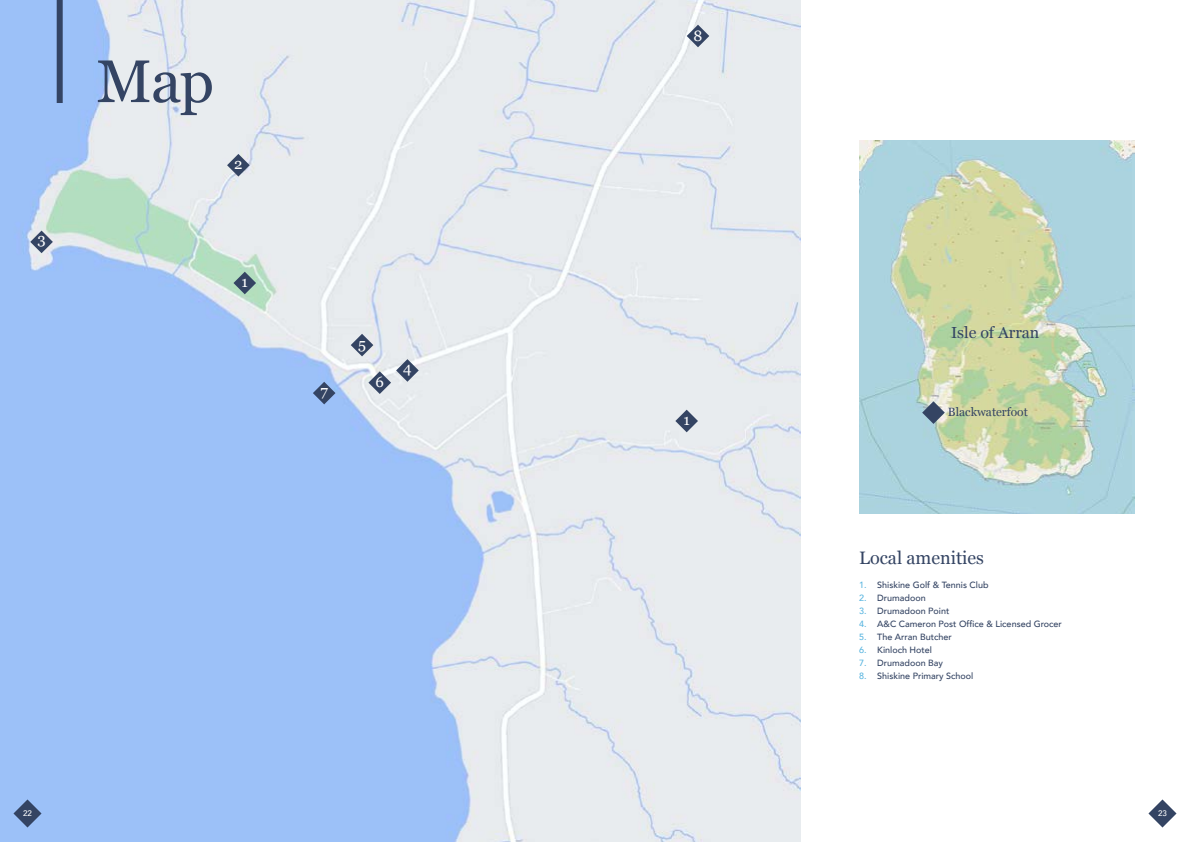
<style>
.page{position:relative;width:1191px;height:842px;background:#fff}
.page>*{position:absolute;margin:0;border:0;box-sizing:border-box;transform-origin:0 0}
.t1{font:60px "Georgia";color:#344463}
.t2{font:18px "Georgia";color:#344463}
.t3{font:16px "Georgia";color:#344463}
.t4{font:15px "Georgia";color:#fff}
.t5{font:12px "Georgia";color:#344463}
.t6{font:500 9px "Avenir";color:#344463}
.t7{font:500 8px "Avenir";color:#fff}
.s1{color:#5bb6e0}
</style>
<div class="page">
<img style="left:0;top:0;width:800px;height:842px">
<div style="left:57px;top:0;width:6px;height:103px;background:#344463"></div>
<svg style="left:233px;top:272px;width:23px;height:22px"></svg>
<svg style="left:313px;top:382px;width:22px;height:22px"></svg>
<svg style="left:227px;top:154px;width:23px;height:23px"></svg>
<svg style="left:30px;top:231px;width:23px;height:22px"></svg>
<svg style="left:351px;top:334px;width:68px;height:60px;background:#c4cad4"></svg>
<img style="left:859px;top:141px;width:275px;height:373px">
<svg style="left:922px;top:401px;width:22px;height:23px"></svg>
<svg style="left:675px;top:410px;width:23px;height:22px"></svg>
<svg style="left:686px;top:25px;width:23px;height:22px"></svg>
<svg style="left:13px;top:799px;width:29px;height:28px"></svg>
<svg style="left:1148px;top:799px;width:28px;height:28px"></svg>
<h3 class="t4" style="left:37px;top:228px;width:10px">3</h3>
<h1 class="t1" style="left:96px;top:38px;width:119px">Map</h1>
<h3 class="t4" style="left:234px;top:153px;width:10px">2</h3>
<h3 class="t4" style="left:241px;top:271px;width:8px">1</h3>
<h3 class="t4" style="left:320px;top:380px;width:9px">7</h3>
<h3 class="t4" style="left:358px;top:333px;width:9px">5</h3>
<h3 class="t4" style="left:375px;top:371px;width:10px">6</h3>
<h3 class="t4" style="left:403px;top:357px;width:10px">4</h3>
<h3 class="t4" style="left:693px;top:25px;width:10px">8</h3>
<h3 class="t4" style="left:683px;top:409px;width:8px">1</h3>
<h3 class="t3" style="left:951px;top:320px;width:90px">Isle of Arran</h3>
<h3 class="t5" style="left:948px;top:403px;width:81px">Blackwaterfoot</h3>
<h2 class="t2" style="left:859px;top:545px;width:126px">Local amenities</h2>
<p class="t6" style="left:859px;top:577px;width:131px"><span class="s1">1.</span> Shiskine Golf &amp; Tennis Club</p>
<p class="t6" style="left:859px;top:590px;width:68px"><span class="s1">2.</span> Drumadoon</p>
<p class="t6" style="left:859px;top:603px;width:92px"><span class="s1">3.</span> Drumadoon Point</p>
<p class="t6" style="left:859px;top:616px;width:204px"><span class="s1">4.</span> A&amp;C Cameron Post Office &amp; Licensed Grocer</p>
<p class="t6" style="left:859px;top:629px;width:94px"><span class="s1">5.</span> The Arran Butcher</p>
<p class="t6" style="left:859px;top:642px;width:74px"><span class="s1">6.</span> Kinloch Hotel</p>
<p class="t6" style="left:859px;top:655px;width:85px"><span class="s1">7.</span> Drumadoon Bay</p>
<p class="t6" style="left:859px;top:668px;width:116px"><span class="s1">8.</span> Shiskine Primary School</p>
<p class="t7" style="left:23px;top:807px;width:10px">22</p>
<p class="t7" style="left:1158px;top:807px;width:10px">23</p>
</div>
